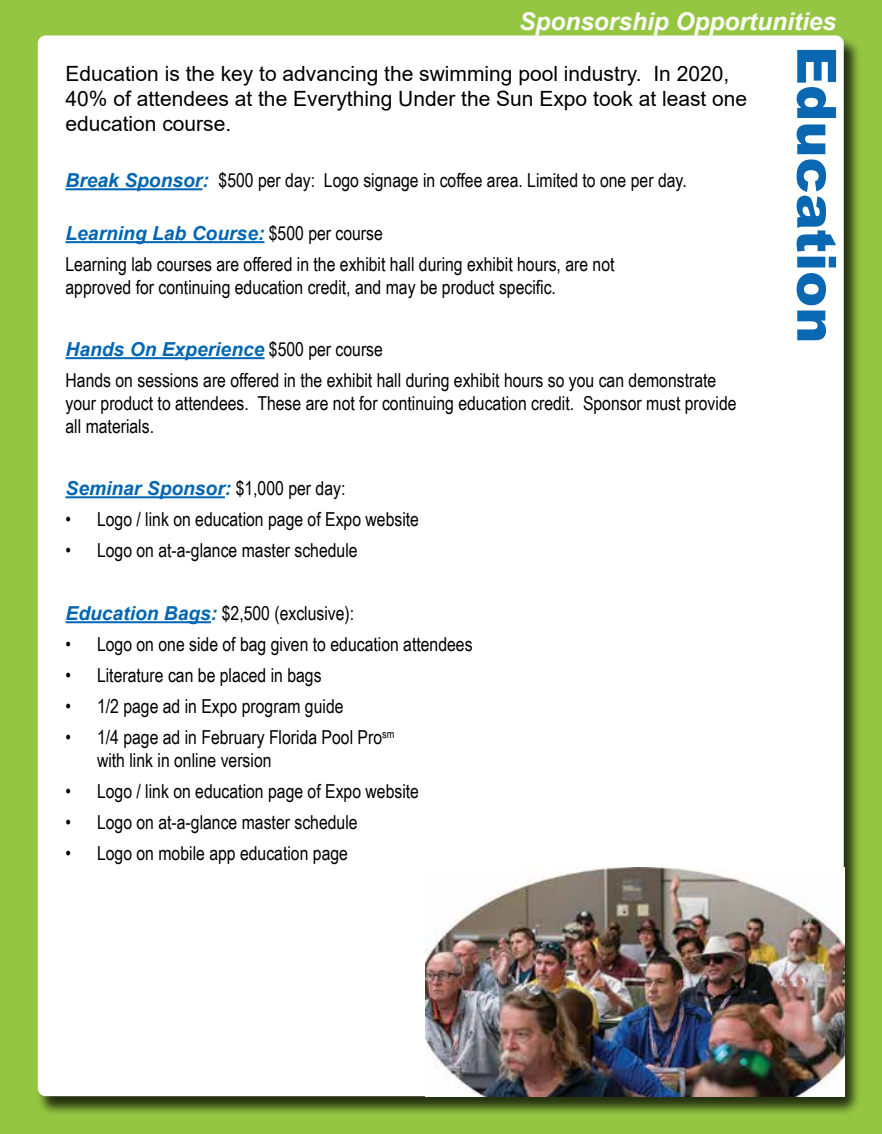
<style>
.page{position:relative;width:882px;height:1134px;background:#95c642}
.page>*{position:absolute;margin:0;border:0;box-sizing:border-box;transform-origin:0 0}
.t1{font:900 54.25px "Arial";color:#0a67b2}
.t2{font:italic 700 24.5px "Arial";color:#fff}
.t3{font:21px/25.2px "Arial";color:#000}
.t4{font:19.25px/23.1px "Arial Narrow";color:#000}
.t5{font:italic 700 19.25px "Arial";color:#0066b3}
.s1{font-family:"Arial";font-weight:700;font-style:italic;color:#0066b3}
.s2{font-family:"Arial Narrow";font-weight:400;font-style:normal;color:#000}
</style>
<div class="page">
<div style="left:36px;top:37px;width:825px;height:1079px;background:#000;opacity:.75"></div>
<div style="left:38px;top:35px;width:806px;height:1061px;background:#fff;border-radius:8px"></div>
<img style="left:425px;top:868px;width:419px;height:228px">
<hr style="left:66px;top:188px;width:136px;height:2px;background:#0066b3">
<hr style="left:66px;top:241px;width:198px;height:2px;background:#0066b3">
<hr style="left:66px;top:357px;width:199px;height:2px;background:#0066b3">
<hr style="left:66px;top:496px;width:159px;height:2px;background:#0066b3">
<hr style="left:66px;top:621px;width:145px;height:2px;background:#0066b3">
<p class="t2" style="left:519px;top:5px;width:318px">Sponsorship Opportunities</p>
<p class="t3" style="left:66px;top:61px;width:683px">Education is the key to advancing the swimming pool industry. In 2020,<br>40% of attendees at the Everything Under the Sun Expo took at least one education course.</p>
<p class="t4" style="left:66px;top:168px;width:623px"><span class="s1">Break Sponsor:</span> $500 per day: Logo signage in coffee area. Limited to one per day.</p>
<p class="t5" style="left:66px;top:221px;width:319px">Learning Lab Course: <span class="s2">$500 per course</span></p>
<p class="t4" style="left:66px;top:252px;width:551px">Learning lab courses are offered in the exhibit hall during exhibit hours, are not approved for continuing education credit, and may be product specific.</p>
<p class="t5" style="left:66px;top:337px;width:319px">Hands On Experience <span class="s2">$500 per course</span></p>
<p class="t4" style="left:66px;top:368px;width:673px">Hands on sessions are offered in the exhibit hall during exhibit hours so you can demonstrate your product to attendees. These are not for continuing education credit. Sponsor must provide all materials.</p>
<p class="t5" style="left:66px;top:476px;width:281px">Seminar Sponsor: <span class="s2">$1,000 per day:</span></p>
<p class="t4" style="left:66px;top:507px;width:355px">• Logo / link on education page of Expo website</p>
<p class="t4" style="left:66px;top:538px;width:294px">• Logo on at-a-glance master schedule</p>
<p class="t4" style="left:66px;top:601px;width:290px"><span class="s1">Education Bags:</span> $2,500 (exclusive):</p>
<p class="t4" style="left:66px;top:632px;width:409px">• Logo on one side of bag given to education attendees</p>
<p class="t4" style="left:66px;top:663px;width:258px">• Literature can be placed in bags</p>
<p class="t4" style="left:66px;top:694px;width:280px">• 1/2 page ad in Expo program guide</p>
<p class="t4" style="left:97px;top:725px;width:299px;text-indent:-31px">• 1/4 page ad in February Florida Pool Pro<sup>sm </sup>with link in online version</p>
<p class="t4" style="left:66px;top:779px;width:355px">• Logo / link on education page of Expo website</p>
<p class="t4" style="left:66px;top:810px;width:294px">• Logo on at-a-glance master schedule</p>
<p class="t4" style="left:66px;top:841px;width:284px">• Logo on mobile app education page</p>
<h1 class="t1" style="left:856px;top:46px;width:299px;rotate:90deg">Education</h1>
</div>
